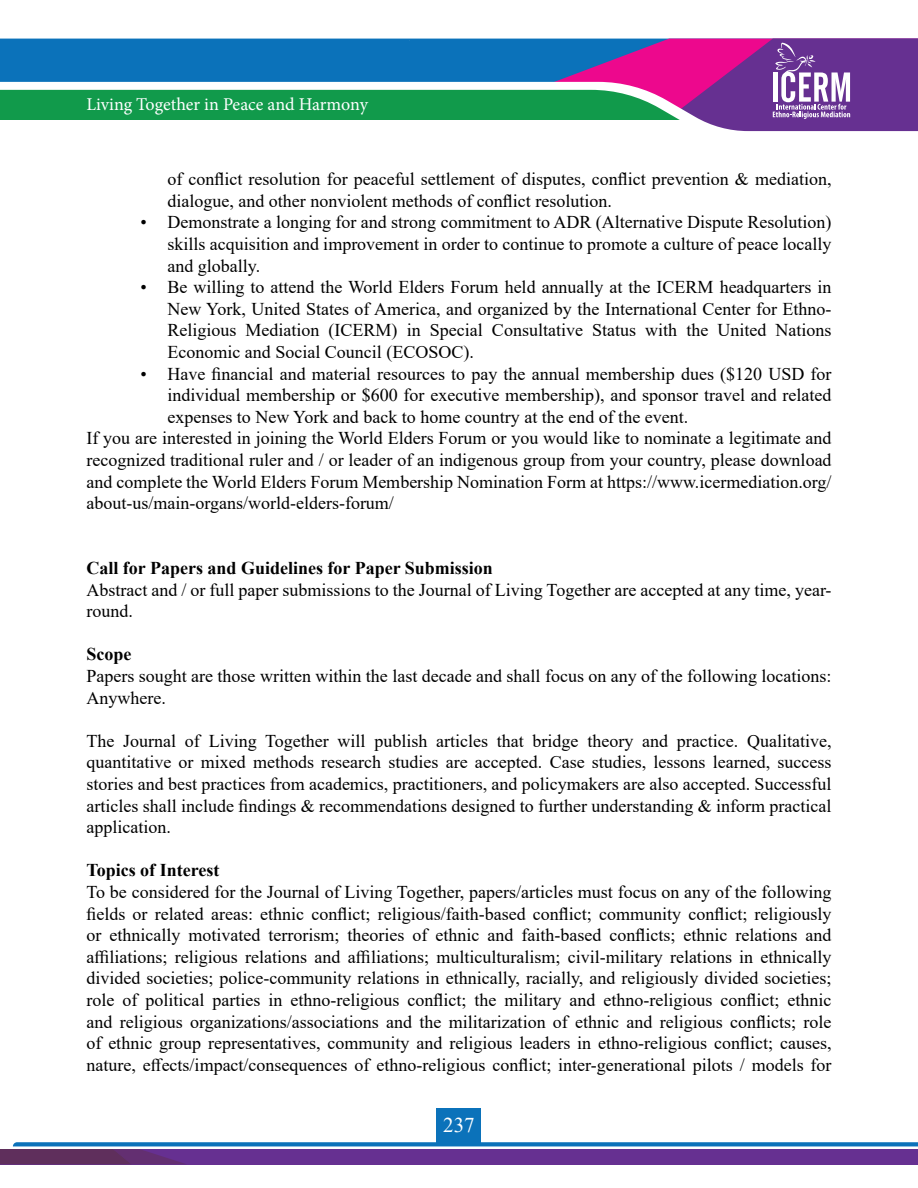
<style>
.page{position:relative;width:918px;height:1188px;background:#fff}
.page>*{position:absolute;margin:0;border:0;box-sizing:border-box;transform-origin:0 0}
.t1{font:21px "Times New Roman";color:#fff}
.No_Spacing{font:18px/21.6px "Times New Roman";color:#000;text-align:justify}
.No_Spacing-2{font:700 18px "Times New Roman";color:#000}
.t2{font:18px "Minion Pro";letter-spacing:-.005em;color:#fff}
</style>
<div class="page">
<div style="left:0;top:39px;width:539px;height:43px;background:#0b72ba"></div>
<div style="left:0;top:89px;width:539px;height:31px;background:#119a4b"></div>
<svg style="left:539px;top:39px;width:379px;height:93px;background:#88589e"></svg>
<div style="left:437px;top:1108px;width:44px;height:37px;background:#0b72ba"></div>
<svg style="left:0;top:1142px;width:918px;height:22px;background:#6756a1"></svg>
<p class="t2" style="left:86px;top:92px;width:283px">Living Together in Peace and Harmony</p>
<p class="No_Spacing" style="left:167px;top:168px;width:666px">of conflict resolution for peaceful settlement of disputes, conflict prevention &amp; mediation, dialogue, and other nonviolent methods of conflict resolution.</p>
<p class="No_Spacing" style="left:167px;top:211px;width:666px;text-indent:-27px">• Demonstrate a longing for and strong commitment to ADR (Alternative Dispute Resolution) skills acquisition and improvement in order to continue to promote a culture of peace locally and globally.</p>
<p class="No_Spacing" style="left:167px;top:276px;width:666px;text-indent:-27px">• Be willing to attend the World Elders Forum held annually at the ICERM headquarters in New York, United States of America, and organized by the International Center for Ethno-Religious Mediation (ICERM) in Special Consultative Status with the United Nations Economic and Social Council (ECOSOC).</p>
<p class="No_Spacing" style="left:167px;top:362px;width:666px;text-indent:-27px">• Have financial and material resources to pay the annual membership dues ($120 USD for individual membership or $600 for executive membership), and sponsor travel and related expenses to New York and back to home country at the end of the event.</p>
<p class="No_Spacing" style="left:86px;top:427px;width:747px">If you are interested in joining the World Elders Forum or you would like to nominate a legitimate and recognized traditional ruler and / or leader of an indigenous group from your country, please download and complete the World Elders Forum Membership Nomination Form at https://www.icermediation.org/ about-us/main-organs/world-elders-forum/</p>
<p class="No_Spacing-2" style="left:86px;top:555px;width:408px">Call for Papers and Guidelines for Paper Submission</p>
<p class="No_Spacing" style="left:86px;top:578px;width:747px">Abstract and / or full paper submissions to the Journal of Living Together are accepted at any time, year&shy;round.</p>
<p class="No_Spacing-2" style="left:86px;top:641px;width:47px">Scope</p>
<p class="No_Spacing" style="left:86px;top:665px;width:747px">Papers sought are those written within the last decade and shall focus on any of the following locations:<br>Anywhere.</p>
<p class="No_Spacing" style="left:86px;top:729px;width:747px">The Journal of Living Together will publish articles that bridge theory and practice. Qualitative, quantitative or mixed methods research studies are accepted. Case studies, lessons learned, success stories and best practices from academics, practitioners, and policymakers are also accepted. Successful articles shall include findings &amp; recommendations designed to further understanding &amp; inform practical application.</p>
<p class="No_Spacing-2" style="left:86px;top:857px;width:135px">Topics of Interest</p>
<p class="No_Spacing" style="left:86px;top:881px;width:747px">To be considered for the Journal of Living Together, papers/articles must focus on any of the following fields or related areas: ethnic conflict; religious/faith-based conflict; community conflict; religiously or ethnically motivated terrorism; theories of ethnic and faith-based conflicts; ethnic relations and affiliations; religious relations and affiliations; multiculturalism; civil-military relations in ethnically divided societies; police-community relations in ethnically, racially, and religiously divided societies; role of political parties in ethno-religious conflict; the military and ethno-religious conflict; ethnic and religious organizations/associations and the militarization of ethnic and religious conflicts; role of ethnic group representatives, community and religious leaders in ethno-religious conflict; causes, nature, effects/impact/consequences of ethno-religious conflict; inter-generational pilots / models for</p>
<p class="t1" style="left:443px;top:1110px;width:33px">237</p>
</div>
